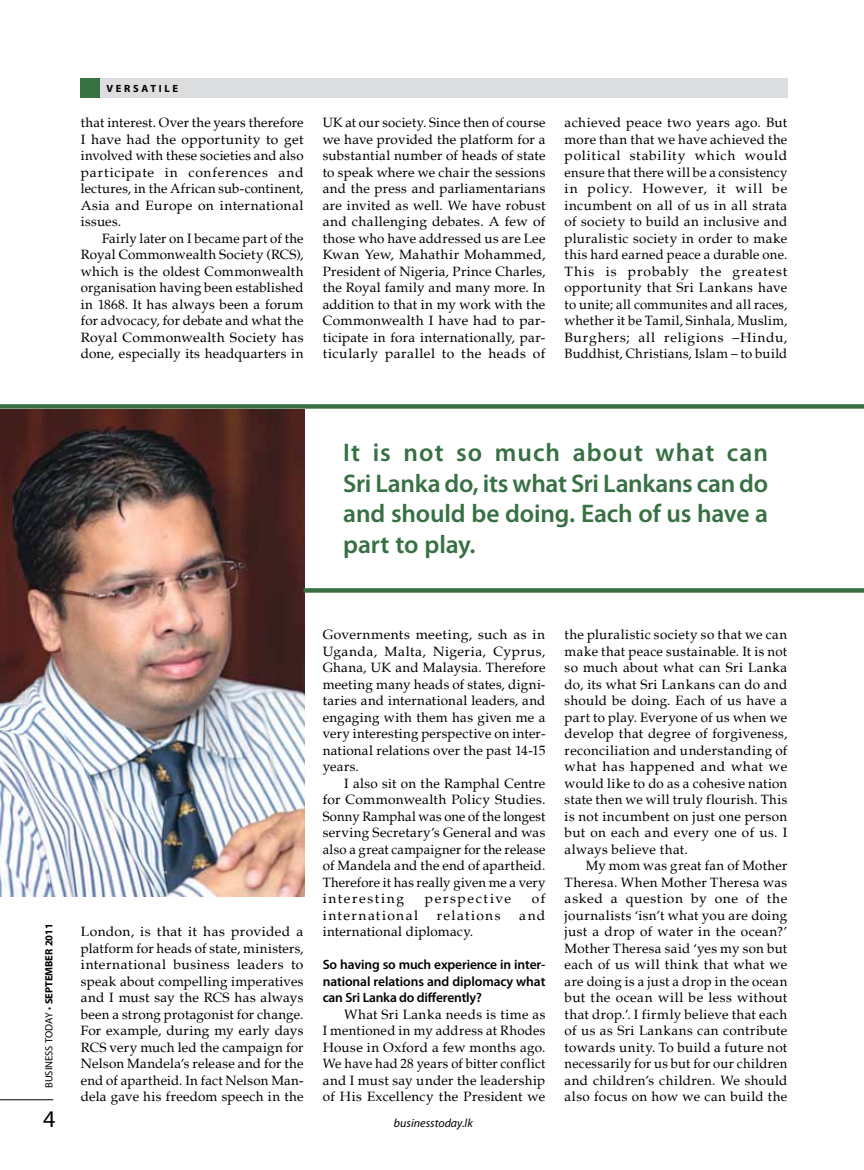
<style>
.page{position:relative;width:864px;height:1170px;background:#fff}
.page>*{position:absolute;margin:0;border:0;box-sizing:border-box;transform-origin:0 0}
.t1{font:600 25.5px/30.6px "Myriad Pro";letter-spacing:-.01em;color:#367043;text-align:justify}
.t2{font:24px "Myriad Pro";color:#000}
.t3{font:13.5px/16.5px "Palatia";letter-spacing:.025em;color:#000;text-align:justify}
.t4{font:600 13.5px/16.5px "Myriad Pro";letter-spacing:-.01em;color:#000;text-align:justify}
.t5{font:13.5px "Palatia";letter-spacing:.1em;color:#000}
.t6{font:13.5px "Palatia";letter-spacing:.11em;color:#000}
.t7{font:italic 12px "Myriad Pro";color:#000}
.t8{font:10.5px "Myriad Pro";color:#000}
.t9{font:700 10.5px "Myriad Pro";letter-spacing:.255em;color:#000}
.s1{font-weight:700}
</style>
<div class="page">
<div style="left:81px;top:79px;width:706px;height:19px;background:#dcddde"></div>
<div style="left:81px;top:79px;width:19px;height:19px;background:#367043"></div>
<hr style="left:0;top:1099px;width:53px;height:1px;background:#000">
<img style="left:0;top:409px;width:304px;height:487px">
<svg style="left:0;top:404px;width:863px;height:4px;background:#3e764b"></svg>
<svg style="left:303px;top:588px;width:560px;height:4px;background:#3f764b"></svg>
<p class="t9" style="left:106px;top:83px;width:73px">VERSATILE</p>
<p class="t3" style="left:81px;top:114px;width:224px">that interest. Over the years therefore I have had the opportunity to get involved with these societies and also participate in conferences and lectures, in the African sub-continent, Asia and Europe on international issues.</p>
<p class="t3" style="left:81px;top:230px;width:224px;text-indent:21px">Fairly later on I became part of the Royal Commonwealth Society (RCS), which is the oldest Commonwealth organisation having been established in 1868. It has always been a forum for advocacy, for debate and what the Royal Commonwealth Society has done, especially its headquarters in</p>
<p class="t3" style="left:322px;top:114px;width:224px">UK at our society. Since then of course we have provided the platform for a substantial number of heads of state to speak where we chair the sessions and the press and parliamentarians are invited as well. We have robust and challenging debates. A few of those who have addressed us are Lee Kwan Yew, Mahathir Mohammed, President of Nigeria, Prince Charles, the Royal family and many more. In addition to that in my work with the Commonwealth I have had to par&shy;ticipate in fora internationally, par&shy;ticularly parallel to the heads of</p>
<p class="t3" style="left:564px;top:114px;width:224px">achieved peace two years ago. But more than that we have achieved the political stability which would ensure that there will be a consistency in policy. However, it will be incumbent on all of us in all strata of society to build an inclusive and pluralistic society in order to make this hard earned peace a durable one.<br>This is probably the greatest opportunity that Sri Lankans have to unite; all communites and all races, whether it be Tamil, Sinhala, Muslim, Burghers; all religions –Hindu, Buddhist, Christians, Islam – to build</p>
<h1 class="t1" style="left:343px;top:436px;width:426px">It is not so much about what can Sri Lanka do, its what Sri Lankans can do and should be doing. Each of us have a part to play.</h1>
<p class="t8" style="left:43px;top:1087px;width:166px;rotate:-90deg">BUSINESS TODAY • <span class="s1">SEPTEMBER 2011</span></p>
<h2 class="t2" style="left:43px;top:1103px;width:14px">4</h2>
<p class="t3" style="left:81px;top:923px;width:224px">London, is that it has provided a platform for heads of state, ministers, international business leaders to speak about compelling imperatives and I must say the RCS has always been a strong protagonist for change.<br>For example, during my early days RCS very much led the campaign for Nelson Mandela’s release and for the end of apartheid. In fact Nelson Man&shy;dela gave his freedom speech in the</p>
<p class="t3" style="left:322px;top:626px;width:224px">Governments meeting, such as in Uganda, Malta, Nigeria, Cyprus, Ghana, UK and Malaysia. Therefore meeting many heads of states, digni&shy;taries and international leaders, and engaging with them has given me a very interesting perspective on inter&shy;national relations over the past 14-15 years.</p>
<p class="t3" style="left:322px;top:774px;width:224px;text-indent:21px">I also sit on the Ramphal Centre for Commonwealth Policy Studies.<br>Sonny Ramphal was one of the longest serving Secretary’s General and was also a great campaigner for the release of Mandela and the end of apartheid.<br>Therefore it has really given me a very interesting</p>
<p class="t6" style="left:425px;top:890px;width:88px">perspective</p>
<p class="t3" style="left:531px;top:890px;width:15px">of</p>
<p class="t5" style="left:322px;top:906px;width:97px">international</p>
<p class="t5" style="left:436px;top:906px;width:66px">relations</p>
<p class="t3" style="left:519px;top:906px;width:28px">and</p>
<p class="t3" style="left:322px;top:923px;width:152px">international diplomacy.</p>
<p class="t4" style="left:322px;top:956px;width:224px">So having so much experience in inter&shy;national relations and diplomacy what can Sri Lanka do differently?</p>
<p class="t3" style="left:322px;top:1005px;width:224px;text-indent:21px">What Sri Lanka needs is time as I mentioned in my address at Rhodes House in Oxford a few months ago.<br>We have had 28 years of bitter conflict and I must say under the leadership of His Excellency the President we</p>
<p class="t7" style="left:394px;top:1115px;width:80px">businesstoday.lk</p>
<p class="t3" style="left:564px;top:626px;width:224px">the pluralistic society so that we can make that peace sustainable. It is not so much about what can Sri Lanka do, its what Sri Lankans can do and should be doing. Each of us have a part to play. Everyone of us when we develop that degree of forgiveness, reconciliation and understanding of what has happened and what we would like to do as a cohesive nation state then we will truly flourish. This is not incumbent on just one person but on each and every one of us. I always believe that.</p>
<p class="t3" style="left:564px;top:857px;width:224px;text-indent:21px">My mom was great fan of Mother Theresa. When Mother Theresa was asked a question by one of the journalists ‘isn’t what you are doing just a drop of water in the ocean?’ Mother Theresa said ‘yes my son but each of us will think that what we are doing is a just a drop in the ocean but the ocean will be less without that drop.’. I firmly believe that each of us as Sri Lankans can contribute towards unity. To build a future not necessarily for us but for our children and children’s children. We should also focus on how we can build the</p>
</div>
